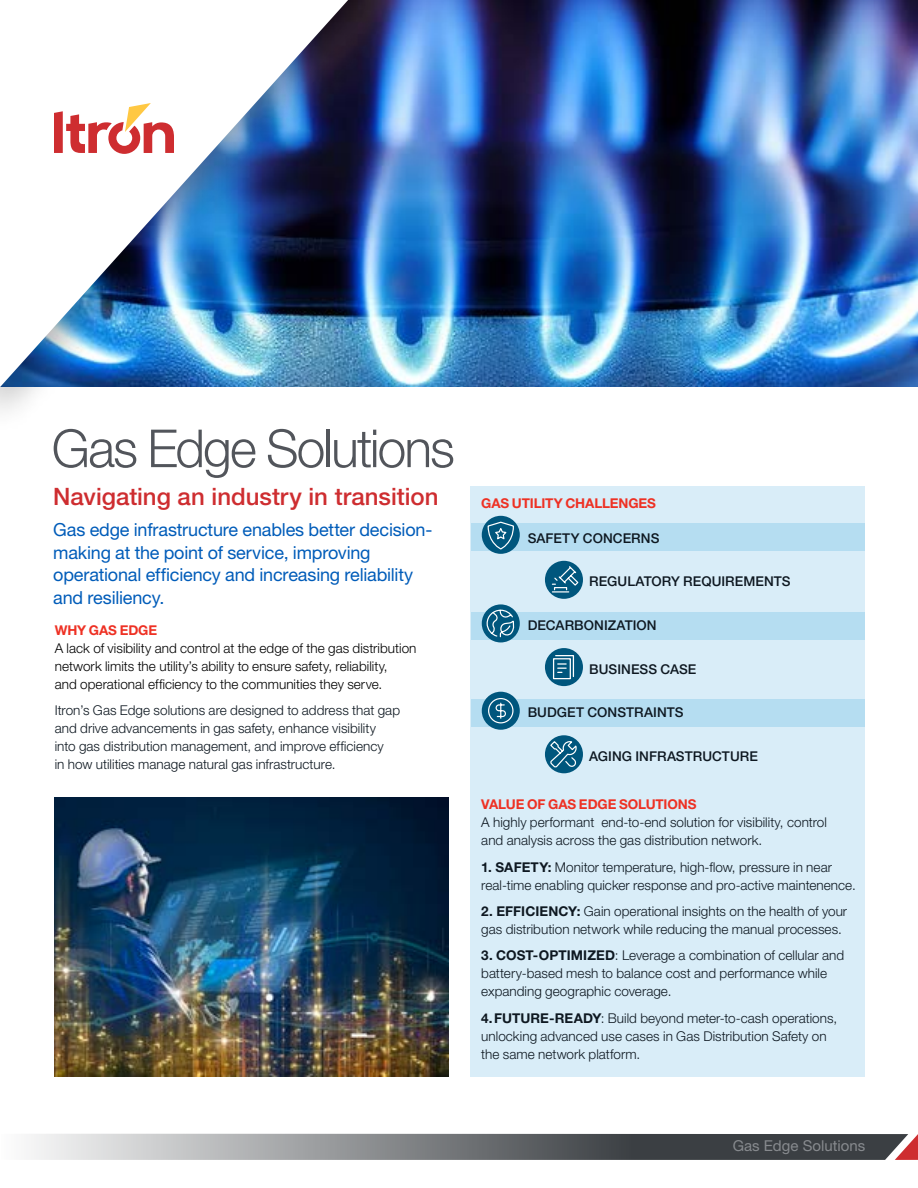
<style>
.page{position:relative;width:918px;height:1188px;background:#fff}
.page>*{position:absolute;margin:0;border:0;box-sizing:border-box;transform-origin:0 0}
.t1{font:300 52.5px "Helvetica Neue LT Std";letter-spacing:-.035em;color:#52555b}
.t2{font:500 24px "Helvetica Neue LT Std";color:#ce2d30}
.t3{font:18px/22.5px "Helvetica Neue LT Std";letter-spacing:-.01em;color:#005cb9}
.t4{font:15px "Helvetica Neue LT Std";color:#878a8e}
.t5{font:300 13.5px/18px "Helvetica Neue LT Std";letter-spacing:.005em;color:#0e1821}
.t6{font:300 13.5px/18px "Helvetica Neue LT Std";letter-spacing:.005em;color:#000}
.t7{font:500 13.5px "Helvetica Neue LT Std";letter-spacing:.005em;color:#0e1821}
.t8{font:700 13.5px "Helvetica Neue LT Std";letter-spacing:-.01em;color:#ee3124}
.s1{font-weight:700}
</style>
<div class="page">
<div style="left:471px;top:486px;width:394px;height:590px;background:#d9edf8"></div>
<div style="left:471px;top:523px;width:394px;height:28px;background:#b5ddf1"></div>
<div style="left:471px;top:612px;width:394px;height:27px;background:#b5ddf1"></div>
<div style="left:471px;top:699px;width:394px;height:28px;background:#b5ddf1"></div>
<svg style="left:31px;top:1134px;width:887px;height:26px;background:#7e7e81"></svg>
<img style="left:396px;top:0;width:522px;height:387px">
<div style="left:0;top:0;width:396px;height:438px;background:#000;opacity:.28"></div>
<img style="left:0;top:0;width:348px;height:387px">
<svg style="left:54px;top:103px;width:120px;height:51px"></svg>
<img style="left:55px;top:797px;width:393px;height:279px">
<div style="left:545px;top:648px;width:38px;height:38px;background:#00567d;border-radius:50%"></div>
<div style="left:545px;top:561px;width:38px;height:38px;background:#00567d;border-radius:50%"></div>
<svg style="left:551px;top:565px;width:28px;height:28px"></svg>
<div style="left:482px;top:692px;width:38px;height:38px;background:#00567d;border-radius:50%"></div>
<svg style="left:487px;top:697px;width:27px;height:27px"></svg>
<div style="left:482px;top:604px;width:38px;height:38px;background:#00567d;border-radius:50%"></div>
<div style="left:482px;top:516px;width:38px;height:38px;background:#00567d;border-radius:50%"></div>
<svg style="left:487px;top:521px;width:28px;height:29px"></svg>
<div style="left:545px;top:735px;width:38px;height:38px;background:#00567d;border-radius:50%"></div>
<svg style="left:549px;top:740px;width:28px;height:29px"></svg>
<svg style="left:486px;top:609px;width:31px;height:29px"></svg>
<svg style="left:552px;top:655px;width:23px;height:25px"></svg>
<h1 class="t1" style="left:52px;top:416px;width:405px">Gas Edge Solutions</h1>
<h2 class="t2" style="left:53px;top:483px;width:387px">Navigating an industry in transition</h2>
<h3 class="t3" style="left:53px;top:519px;width:381px">Gas edge infrastructure enables better decision&shy;making at the point of service, improving operational efficiency and increasing reliability and resiliency.</h3>
<p class="t8" style="left:55px;top:622px;width:104px">WHY GAS EDGE</p>
<p class="t6" style="left:55px;top:639px;width:363px">A lack of visibility and control at the edge of the gas distribution network limits the utility’s ability to ensure safety, reliability,<br>and operational efficiency to the communities they serve.</p>
<p class="t5" style="left:55px;top:701px;width:347px">Itron’s Gas Edge solutions are designed to address that gap and drive advancements in gas safety, enhance visibility into gas distribution management, and improve efficiency<br>in how utilities manage natural gas infrastructure.</p>
<p class="t8" style="left:481px;top:495px;width:176px">GAS UTILITY CHALLENGES</p>
<p class="t7" style="left:528px;top:530px;width:133px">SAFETY CONCERNS</p>
<p class="t7" style="left:589px;top:574px;width:203px">REGULATORY REQUIREMENTS</p>
<p class="t7" style="left:528px;top:617px;width:130px">DECARBONIZATION</p>
<p class="t7" style="left:589px;top:661px;width:109px">BUSINESS CASE</p>
<p class="t7" style="left:528px;top:704px;width:157px">BUDGET CONSTRAINTS</p>
<p class="t7" style="left:589px;top:748px;width:170px">AGING INFRASTRUCTURE</p>
<p class="t8" style="left:481px;top:796px;width:217px">VALUE OF GAS EDGE SOLUTIONS</p>
<p class="t5" style="left:481px;top:813px;width:347px">A highly performant end-to-end solution for visibility, control and analysis across the gas distribution network.</p>
<p class="t5" style="left:481px;top:858px;width:376px"><span class="s1">1. SAFETY:</span> Monitor temperature, high-flow, pressure in near real-time enabling quicker response and pro-active maintenence.</p>
<p class="t5" style="left:481px;top:902px;width:367px"><span class="s1">2. EFFICIENCY:</span> Gain operational insights on the health of your gas distribution network while reducing the manual processes.</p>
<p class="t5" style="left:481px;top:946px;width:364px"><span class="s1">3. COST-OPTIMIZED</span>: Leverage a combination of cellular and battery-based mesh to balance cost and performance while expanding geographic coverage.</p>
<p class="t5" style="left:481px;top:1008px;width:357px"><span class="s1">4.FUTURE-READY</span>: Build beyond meter-to-cash operations, unlocking advanced use cases in Gas Distribution Safety on the same network platform.</p>
<p class="t4" style="left:733px;top:1137px;width:134px">Gas Edge Solutions</p>
</div>
